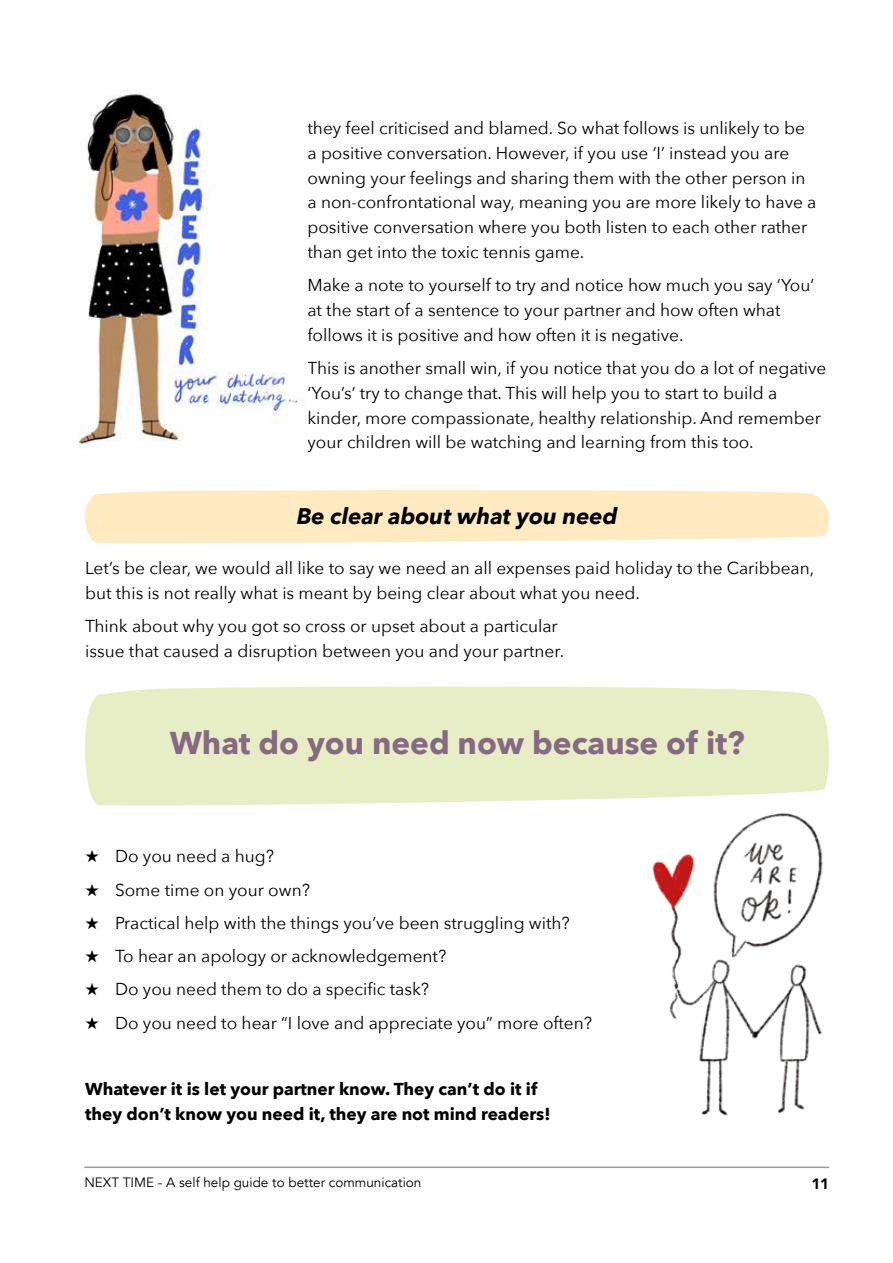
<style>
.page{position:relative;width:893px;height:1263px;background:#fff}
.page>*{position:absolute;margin:0;border:0;box-sizing:border-box;transform-origin:0 0}
.t1{font:700 31.5px "Avenir Next";color:#886983}
.t2{font:italic 700 22.5px "Avenir Next";color:#000}
.t3{font:17.25px/24.8px "Avenir Next";color:#000}
.t4{font:700 17.25px/24.8px "Avenir Next";color:#000}
.t5{font:900 15px "Avenir";color:#000}
.t6{font:13.5px "Avenir";color:#000}
</style>
<div class="page">
<hr style="left:84px;top:1166px;width:745px;height:2px;background:#9d9d9c">
<div style="left:85px;top:686px;width:745px;height:120px;background:#e7eec6"></div>
<img style="left:638px;top:802px;width:191px;height:314px">
<svg style="left:85px;top:490px;width:745px;height:54px;background:#ffebc5"></svg>
<img style="left:79px;top:93px;width:225px;height:352px">
<p class="t3" style="left:307px;top:115px;width:510px">they feel criticised and blamed. So what follows is unlikely to be a positive conversation. However, if you use ‘I’ instead you are owning your feelings and sharing them with the other person in a non-confrontational way, meaning you are more likely to have a positive conversation where you both listen to each other rather than get into the toxic tennis game.</p>
<p class="t3" style="left:307px;top:272px;width:508px">Make a note to yourself to try and notice how much you say ‘You’ at the start of a sentence to your partner and how often what follows it is positive and how often it is negative.</p>
<p class="t3" style="left:307px;top:355px;width:520px">This is another small win, if you notice that you do a lot of negative ‘You’s’ try to change that. This will help you to start to build a kinder, more compassionate, healthy relationship. And remember your children will be watching and learning from this too.</p>
<h2 class="t2" style="left:297px;top:496px;width:322px">Be clear about what you need</h2>
<p class="t3" style="left:85px;top:555px;width:731px">Let’s be clear, we would all like to say we need an all expenses paid holiday to the Caribbean, but this is not really what is meant by being clear about what you need.</p>
<p class="t3" style="left:85px;top:613px;width:481px">Think about why you got so cross or upset about a particular issue that caused a disruption between you and your partner.</p>
<h1 class="t1" style="left:170px;top:716px;width:576px">What do you need now because of it?</h1>
<p class="t3" style="left:85px;top:843px;width:191px">★ Do you need a hug?</p>
<p class="t3" style="left:85px;top:876px;width:226px">★ Some time on your own?</p>
<p class="t3" style="left:85px;top:910px;width:486px">★ Practical help with the things you’ve been struggling with?</p>
<p class="t3" style="left:85px;top:943px;width:363px">★ To hear an apology or acknowledgement?</p>
<p class="t3" style="left:85px;top:976px;width:346px">★ Do you need them to do a specific task?</p>
<p class="t3" style="left:85px;top:1009px;width:509px">★ Do you need to hear “I love and appreciate you” more often?</p>
<p class="t4" style="left:85px;top:1076px;width:467px">Whatever it is let your partner know. They can’t do it if they don’t know you need it, they are not mind readers!</p>
<p class="t6" style="left:84px;top:1174px;width:339px">NEXT TIME - A self help guide to better communication</p>
<p class="t5" style="left:811px;top:1170px;width:19px">11</p>
</div>
